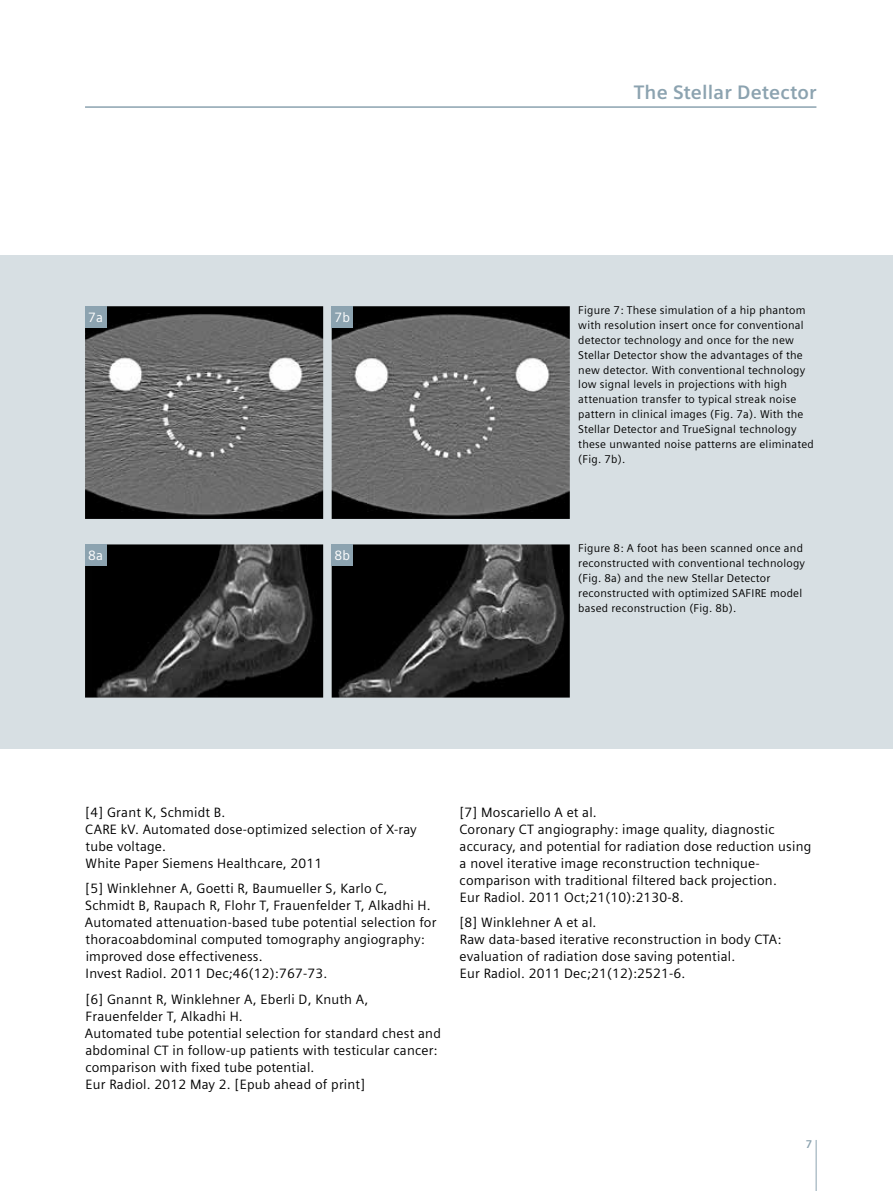
<style>
.page{position:relative;width:893px;height:1191px;background:#fff}
.page>*{position:absolute;margin:0;border:0;box-sizing:border-box;transform-origin:0 0}
.t1{font:700 19.5px "Siemens Sans";letter-spacing:.01em;color:#8ca3b0}
.t2{font:13.5px/17px "Siemens Sans";letter-spacing:.015em;color:#000}
.t3{font:13.5px "Siemens Sans";letter-spacing:.015em;color:#fff}
.t4{font:11.25px/14.9px "Siemens Sans";letter-spacing:.02em;color:#000}
.t5{font:700 11.25px "Siemens Sans";color:#8ca3b0}
</style>
<div class="page">
<div style="left:0;top:255px;width:893px;height:493px;background:#d7dfe3"></div>
<hr style="left:85px;top:106px;width:731px;height:2px;background:#8ca3b0">
<img style="left:85px;top:306px;width:238px;height:213px">
<img style="left:332px;top:306px;width:238px;height:213px">
<img style="left:85px;top:544px;width:238px;height:153px">
<img style="left:332px;top:544px;width:238px;height:153px">
<div style="left:85px;top:306px;width:21px;height:21px;background:#8ca3b0"></div>
<div style="left:332px;top:306px;width:21px;height:21px;background:#8ca3b0"></div>
<div style="left:85px;top:544px;width:21px;height:22px;background:#8ca3b0"></div>
<div style="left:332px;top:544px;width:21px;height:22px;background:#8ca3b0"></div>
<hr style="left:816px;top:1140px;width:1px;height:51px;background:#8ca3b0">
<h1 class="t1" style="left:634px;top:81px;width:184px">The Stellar Detector</h1>
<p class="t3" style="left:88px;top:309px;width:16px">7a</p>
<p class="t3" style="left:335px;top:309px;width:17px">7b</p>
<p class="t3" style="left:88px;top:547px;width:16px">8a</p>
<p class="t3" style="left:335px;top:547px;width:17px">8b</p>
<p class="t4" style="left:578px;top:303px;width:237px">Figure 7: These simulation of a hip phantom with resolution insert once for conventional detector technology and once for the new Stellar Detector show the advantages of the new detector. With conventional technology low signal levels in projections with high attenuation transfer to typical streak noise pattern in clinical images (Fig. 7a). With the Stellar Detector and TrueSignal technology these unwanted noise patterns are eliminated (Fig. 7b).</p>
<p class="t4" style="left:578px;top:541px;width:228px">Figure 8: A foot has been scanned once and reconstructed with conventional technology (Fig. 8a) and the new Stellar Detector reconstructed with optimized SAFIRE model based reconstruction (Fig. 8b).</p>
<p class="t2" style="left:85px;top:803px;width:333px">[4] Grant K, Schmidt B.<br>CARE kV. Automated dose-optimized selection of X-ray tube voltage.<br>White Paper Siemens Healthcare, 2011</p>
<p class="t2" style="left:85px;top:880px;width:353px">[5] Winklehner A, Goetti R, Baumueller S, Karlo C, Schmidt B, Raupach R, Flohr T, Frauenfelder T, Alkadhi H.<br>Automated attenuation-based tube potential selection for thoracoabdominal computed tomography angiography: improved dose effectiveness.<br>Invest Radiol. 2011 Dec;46(12):767-73.</p>
<p class="t2" style="left:85px;top:990px;width:357px">[6] Gnannt R, Winklehner A, Eberli D, Knuth A, Frauenfelder T, Alkadhi H.<br>Automated tube potential selection for standard chest and abdominal CT in follow-up patients with testicular cancer: comparison with fixed tube potential.<br>Eur Radiol. 2012 May 2. [Epub ahead of print]</p>
<p class="t2" style="left:459px;top:803px;width:353px">[7] Moscariello A et al.<br>Coronary CT angiography: image quality, diagnostic accuracy, and potential for radiation dose reduction using a novel iterative image reconstruction technique&shy;comparison with traditional filtered back projection.<br>Eur Radiol. 2011 Oct;21(10):2130-8.</p>
<p class="t2" style="left:460px;top:914px;width:323px">[8] Winklehner A et al.<br>Raw data-based iterative reconstruction in body CTA: evaluation of radiation dose saving potential.<br>Eur Radiol. 2011 Dec;21(12):2521-6.</p>
<p class="t5" style="left:806px;top:1137px;width:8px">7</p>
</div>
